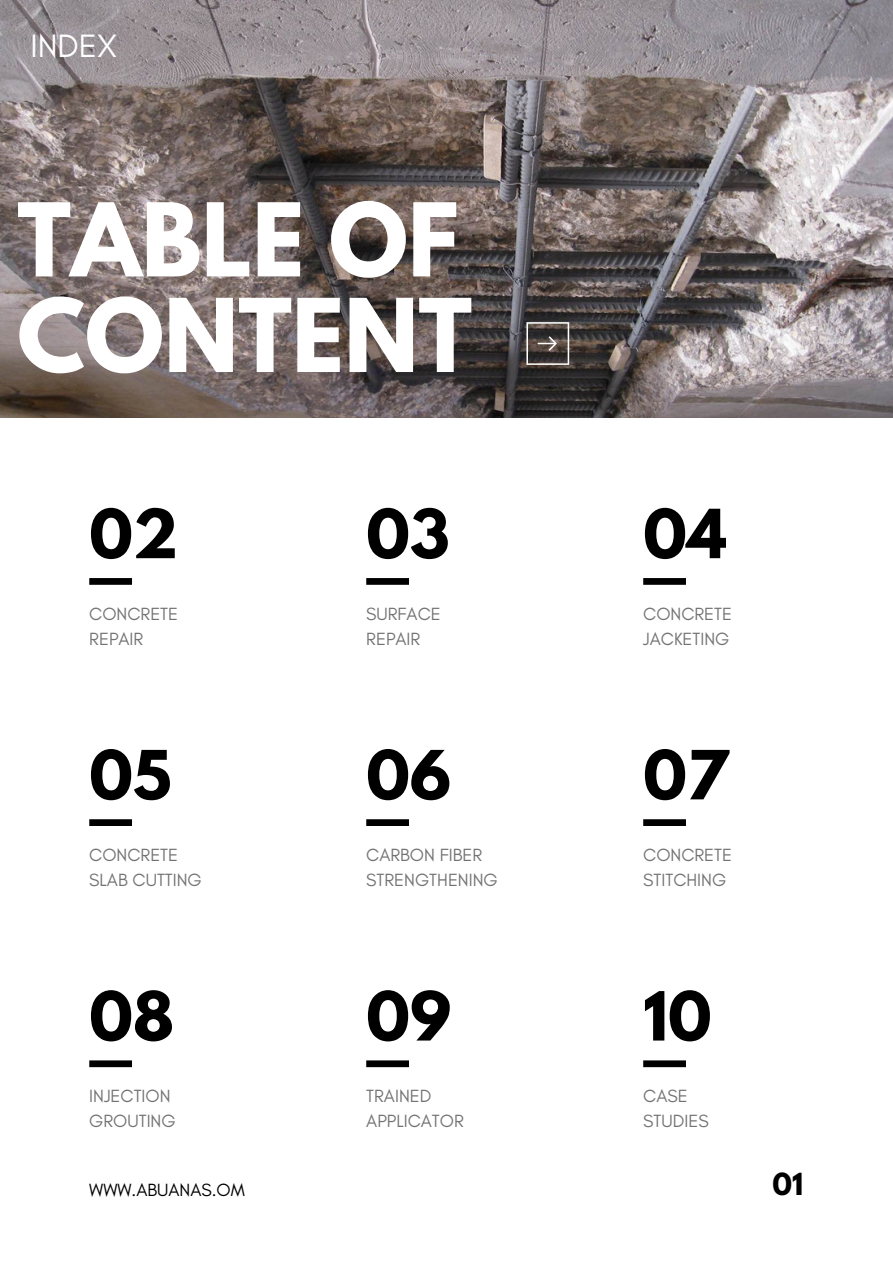
<style>
.page{position:relative;width:893px;height:1264px;background:#fff}
.page>*{position:absolute;margin:0;border:0;box-sizing:border-box;transform-origin:0 0}
.t1{font:700 89.85px/95.6px "League Spartan";color:#fff}
.t2{font:700 60px "League Spartan";color:#000}
.t3{font:33px "Glacial Indifference";color:#fff}
.t4{font:700 27px "League Spartan";color:#000}
.t5{font:18px/24.8px "Glacial Indifference";color:#737373}
.t6{font:18px "Glacial Indifference";color:#000}
</style>
<div class="page">
<img style="left:0;top:0;width:892px;height:417px">
<div style="left:89px;top:578px;width:43px;height:7px;background:#000"></div>
<div style="left:643px;top:578px;width:43px;height:7px;background:#000"></div>
<div style="left:366px;top:578px;width:43px;height:7px;background:#000"></div>
<div style="left:89px;top:819px;width:43px;height:7px;background:#000"></div>
<div style="left:643px;top:819px;width:43px;height:7px;background:#000"></div>
<div style="left:366px;top:819px;width:43px;height:7px;background:#000"></div>
<div style="left:89px;top:1060px;width:43px;height:7px;background:#000"></div>
<div style="left:643px;top:1060px;width:43px;height:7px;background:#000"></div>
<div style="left:366px;top:1060px;width:43px;height:7px;background:#000"></div>
<svg style="left:526px;top:322px;width:43px;height:43px;background:#615a57"></svg>
<h3 class="t3" style="left:30px;top:25px;width:88px">INDEX</h3>
<h1 class="t1" style="left:17px;top:204px;width:456px">TABLE OF<br>CONTENT</h1>
<h2 class="t2" style="left:89px;top:504px;width:90px">02</h2>
<h2 class="t2" style="left:366px;top:504px;width:85px">03</h2>
<h2 class="t2" style="left:643px;top:504px;width:85px">04</h2>
<p class="t5" style="left:89px;top:601px;width:90px">CONCRETE<br>REPAIR</p>
<p class="t5" style="left:366px;top:601px;width:76px">SURFACE<br>REPAIR</p>
<p class="t5" style="left:643px;top:601px;width:90px">CONCRETE<br>JACKETING</p>
<h2 class="t2" style="left:89px;top:745px;width:84px">05</h2>
<h2 class="t2" style="left:366px;top:745px;width:86px">06</h2>
<h2 class="t2" style="left:643px;top:745px;width:86px">07</h2>
<p class="t5" style="left:89px;top:842px;width:114px">CONCRETE<br>SLAB CUTTING</p>
<p class="t5" style="left:366px;top:842px;width:133px">CARBON FIBER<br>STRENGTHENING</p>
<p class="t5" style="left:643px;top:842px;width:90px">CONCRETE<br>STITCHING</p>
<h2 class="t2" style="left:89px;top:986px;width:86px">08</h2>
<h2 class="t2" style="left:366px;top:986px;width:86px">09</h2>
<h2 class="t2" style="left:643px;top:986px;width:70px">10</h2>
<p class="t5" style="left:89px;top:1083px;width:88px">INJECTION<br>GROUTING</p>
<p class="t5" style="left:366px;top:1083px;width:99px">TRAINED<br>APPLICATOR</p>
<p class="t5" style="left:643px;top:1083px;width:67px">CASE<br>STUDIES</p>
<p class="t6" style="left:89px;top:1179px;width:157px">WWW.ABUANAS.OM</p>
<h3 class="t4" style="left:772px;top:1170px;width:32px">01</h3>
</div>
